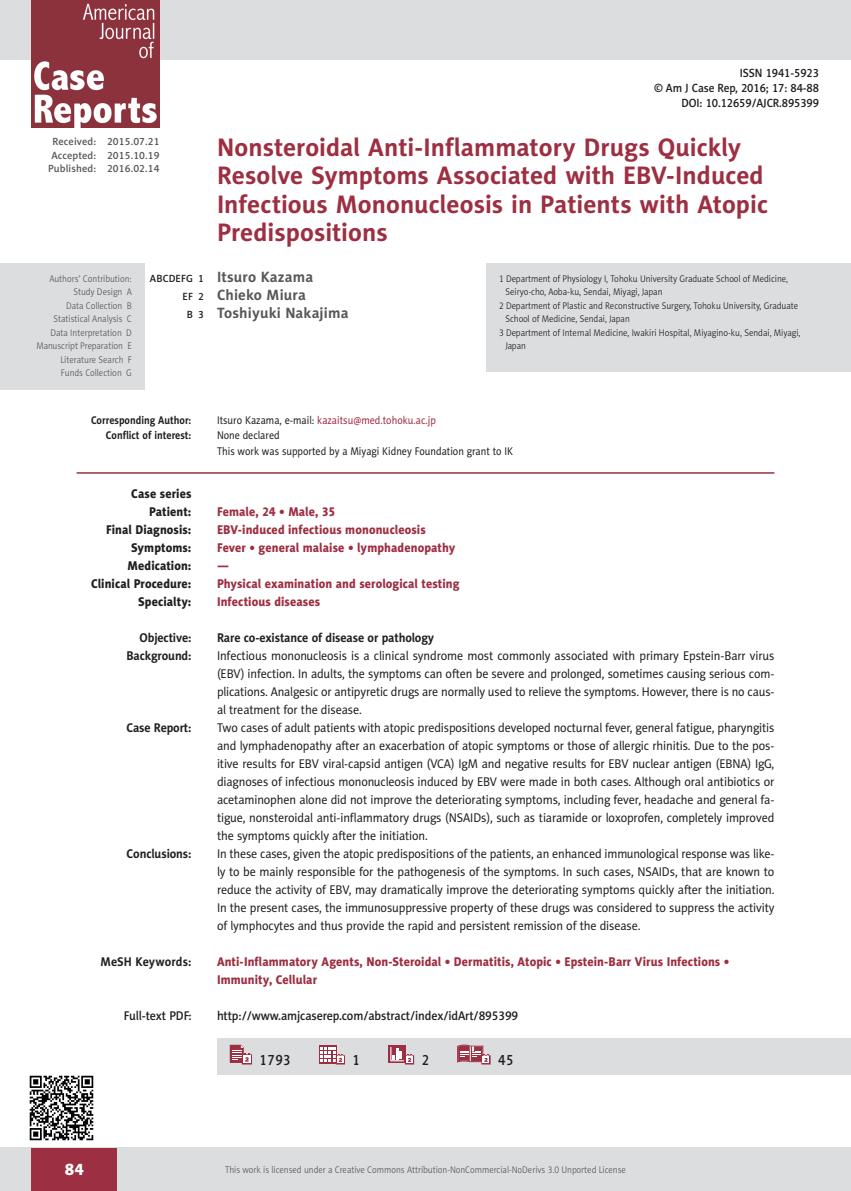
<style>
.page{position:relative;width:851px;height:1191px;background:#fff}
.page>*{position:absolute;margin:0;border:0;box-sizing:border-box;transform-origin:0 0}
.AJCR_Tytul{font:700 25.5px/28.5px "Naomi Sans EFN";color:#9d2f42}
.t1{font:16.5px "Naomi Sans EFN Heavy";color:#fff}
.AJCR_Autorzy{font:700 15px "Naomi Sans EFN";letter-spacing:.01em;color:#57585a}
.AJCR_dane{font:15px "Naomi Sans EFN Medium";letter-spacing:.03em;color:#231f20;scale:.9 1}
.AJCR_Summary_body{font:12.75px/18px "Naomi Sans EFN";letter-spacing:-.01em;color:#231f20;text-align:justify;scale:.95 1}
.AJCR_keywords{font:12.75px/18px "Naomi Sans EFN Heavy";letter-spacing:.005em;color:#9d2f42;scale:.95 1}
.AJCR_keywords-2{font:12.75px "Naomi Sans EFN Heavy";letter-spacing:.005em;color:#231f20;scale:.95 1}
.AJCR_Summary_body-2{font:700 12.75px "Naomi Sans EFN";letter-spacing:-.01em;color:#231f20;scale:.95 1}
.AJCR_full_text_pdf{font:12.75px "Naomi Sans EFN Medium";letter-spacing:-.01em;color:#231f20;scale:.95 1}
.AJCR_keywords-3{font:700 12.75px "Naomi Sans EFN";letter-spacing:.005em;color:#231f20;scale:.95 1}
.AJCR_full_text_pdf-2{font:12px "Naomi Sans EFN Medium";letter-spacing:-.01em;color:#231f20;scale:.95 1}
.AJCR_Adres{font:11.25px "Naomi Sans EFN";color:#231f20;scale:.9 1}
.AJCR_Adres-2{font:11.25px "Naomi Sans EFN";color:#9d2f42;scale:.9 1}
.AJCR_Adres-3{font:700 11.25px "Naomi Sans EFN";color:#231f20;scale:.9 1}
.t2{font:10.5px "Naomi Sans EFN Medium";letter-spacing:.01em;color:#57585a}
.AJCR_Afiliacja{font:9.75px/13.5px "Naomi Sans EFN Light";color:#231f20;scale:.9 1}
.t3{font:9.75px "Naomi Sans EFN Light";color:#57585a;scale:.9 1}
.s1{font-family:"Naomi Sans EFN Medium";font-weight:400;font-size:10.5px;color:#231f20}
.s2{color:#231f20}
</style>
<div class="page">
<div style="left:217px;top:1038px;width:633px;height:36px;background:#dcdddf"></div>
<svg style="left:230px;top:1044px;width:22px;height:20px"></svg>
<div style="left:319px;top:1045px;width:17px;height:18px;background:#9d2f42"></div>
<svg style="left:320px;top:1046px;width:25px;height:18px"></svg>
<div style="left:388px;top:1045px;width:18px;height:18px;background:#9d2f42"></div>
<svg style="left:390px;top:1047px;width:24px;height:17px"></svg>
<svg style="left:457px;top:1044px;width:33px;height:20px"></svg>
<hr style="left:77px;top:472px;width:697px;height:2px;background:#9d2f42">
<div style="left:0;top:264px;width:145px;height:126px;background:#dcdddf"></div>
<div style="left:486px;top:264px;width:364px;height:108px;background:#dcdddf"></div>
<img style="left:29px;top:1075px;width:65px;height:66px">
<hr style="left:850px;top:0;width:1px;height:60px;background:#dcdddf">
<div style="left:0;top:1148px;width:850px;height:43px;background:#dcdddf"></div>
<div style="left:32px;top:1147px;width:85px;height:43px;background:#9d2f42"></div>
<div style="left:0;top:0;width:850px;height:60px;background:#dcdddf"></div>
<img style="left:32px;top:0;width:127px;height:127px">
<p class="AJCR_full_text_pdf-2" style="left:739px;top:66px;width:85px">ISSN 1941-5923</p>
<p class="AJCR_full_text_pdf-2" style="left:654px;top:81px;width:175px">© Am J Case Rep, 2016; 17: 84-88</p>
<p class="AJCR_full_text_pdf-2" style="left:681px;top:96px;width:146px">DOI: 10.12659/AJCR.895399</p>
<p class="AJCR_Tytul" style="left:217px;top:133px;width:552px">Nonsteroidal Anti-Inflammatory Drugs Quickly Resolve Symptoms Associated with EBV-Induced Infectious Mononucleosis in Patients with Atopic Predispositions</p>
<p class="AJCR_Autorzy" style="left:150px;top:268px;width:165px"><span class="s1">ABCDEFG 1</span> Itsuro Kazama</p>
<p class="AJCR_Autorzy" style="left:182px;top:286px;width:125px"><span class="s1">EF 2</span> Chieko Miura</p>
<p class="AJCR_Autorzy" style="left:187px;top:304px;width:163px"><span class="s1">B 3</span> Toshiyuki Nakajima</p>
<p class="t2" style="left:52px;top:136px;width:109px">Received: 2015.07.21</p>
<p class="t2" style="left:51px;top:149px;width:110px">Accepted: 2015.10.19</p>
<p class="t2" style="left:48px;top:163px;width:113px">Published: 2016.02.14</p>
<p class="t3" style="left:49px;top:273px;width:93px">Authors’ Contribution:</p>
<p class="t3" style="left:74px;top:286px;width:66px">Study Design A</p>
<p class="t3" style="left:66px;top:300px;width:74px">Data Collection B</p>
<p class="t3" style="left:53px;top:313px;width:89px">Statistical Analysis C</p>
<p class="t3" style="left:51px;top:327px;width:92px">Data Interpretation D</p>
<p class="t3" style="left:36px;top:340px;width:107px">Manuscript Preparation E</p>
<p class="t3" style="left:60px;top:354px;width:81px">Literature Search F</p>
<p class="t3" style="left:61px;top:367px;width:80px">Funds Collection G</p>
<p class="AJCR_Afiliacja" style="left:505px;top:272px;width:315px;text-indent:-6px">1 Department of Physiology I, Tohoku University Graduate School of Medicine,<br>Seiryo-cho, Aoba-ku, Sendai, Miyagi, Japan</p>
<p class="AJCR_Afiliacja" style="left:505px;top:299px;width:327px;text-indent:-6px">2 Department of Plastic and Reconstructive Surgery, Tohoku University, Graduate<br>School of Medicine, Sendai, Japan</p>
<p class="AJCR_Afiliacja" style="left:505px;top:326px;width:329px;text-indent:-6px">3 Department of Internal Medicine, Iwakiri Hospital, Miyagino-ku, Sendai, Miyagi,<br>Japan</p>
<p class="AJCR_Adres-3" style="left:91px;top:413px;width:113px">Corresponding Author:</p>
<p class="AJCR_Adres-2" style="left:217px;top:413px;width:245px"><span class="s2">Itsuro Kazama, e-mail:</span> kazaitsu@med.tohoku.ac.jp</p>
<p class="AJCR_Adres-3" style="left:106px;top:429px;width:97px">Conflict of interest:</p>
<p class="AJCR_Adres" style="left:217px;top:429px;width:71px">None declared</p>
<p class="AJCR_Adres" style="left:217px;top:445px;width:330px">This work was supported by a Miyagi Kidney Foundation grant to IK</p>
<p class="AJCR_keywords-2" style="left:131px;top:486px;width:65px">Case series</p>
<p class="AJCR_keywords-2" style="left:149px;top:504px;width:46px">Patient:</p>
<p class="AJCR_keywords" style="left:217px;top:502px;width:126px">Female, 24 • Male, 35</p>
<p class="AJCR_keywords-2" style="left:106px;top:522px;width:91px">Final Diagnosis:</p>
<p class="AJCR_keywords" style="left:217px;top:520px;width:221px">EBV-induced infectious mononucleosis</p>
<p class="AJCR_keywords-2" style="left:131px;top:540px;width:65px">Symptoms:</p>
<p class="AJCR_keywords" style="left:217px;top:538px;width:252px">Fever • general malaise • lymphadenopathy</p>
<p class="AJCR_keywords-2" style="left:128px;top:558px;width:69px">Medication:</p>
<p class="AJCR_keywords" style="left:217px;top:556px;width:14px">—</p>
<p class="AJCR_keywords-2" style="left:91px;top:576px;width:107px">Clinical Procedure:</p>
<p class="AJCR_keywords" style="left:217px;top:574px;width:256px">Physical examination and serological testing</p>
<p class="AJCR_keywords-2" style="left:138px;top:594px;width:58px">Specialty:</p>
<p class="AJCR_keywords" style="left:217px;top:592px;width:110px">Infectious diseases</p>
<p class="AJCR_Summary_body-2" style="left:139px;top:630px;width:56px">Objective:</p>
<p class="AJCR_Summary_body-2" style="left:217px;top:630px;width:230px">Rare co-existance of disease or pathology</p>
<p class="AJCR_Summary_body-2" style="left:126px;top:648px;width:70px">Background:</p>
<p class="AJCR_Summary_body" style="left:217px;top:647px;width:588px">Infectious mononucleosis is a clinical syndrome most commonly associated with primary Epstein-Barr virus (EBV) infection. In adults, the symptoms can often be severe and prolonged, sometimes causing serious com&shy;plications. Analgesic or antipyretic drugs are normally used to relieve the symptoms. However, there is no caus&shy;al treatment for the disease.</p>
<p class="AJCR_Summary_body-2" style="left:126px;top:720px;width:70px">Case Report:</p>
<p class="AJCR_Summary_body" style="left:217px;top:719px;width:588px">Two cases of adult patients with atopic predispositions developed nocturnal fever, general fatigue, pharyngitis and lymphadenopathy after an exacerbation of atopic symptoms or those of allergic rhinitis. Due to the pos&shy;itive results for EBV viral-capsid antigen (VCA) IgM and negative results for EBV nuclear antigen (EBNA) IgG, diagnoses of infectious mononucleosis induced by EBV were made in both cases. Although oral antibiotics or acetaminophen alone did not improve the deteriorating symptoms, including fever, headache and general fa&shy;tigue, nonsteroidal anti-inflammatory drugs (NSAIDs), such as tiaramide or loxoprofen, completely improved the symptoms quickly after the initiation.</p>
<p class="AJCR_Summary_body-2" style="left:127px;top:846px;width:70px">Conclusions:</p>
<p class="AJCR_Summary_body" style="left:217px;top:845px;width:588px">In these cases, given the atopic predispositions of the patients, an enhanced immunological response was like&shy;ly to be mainly responsible for the pathogenesis of the symptoms. In such cases, NSAIDs, that are known to reduce the activity of EBV, may dramatically improve the deteriorating symptoms quickly after the initiation.<br>In the present cases, the immunosuppressive property of these drugs was considered to suppress the activity of lymphocytes and thus provide the rapid and persistent remission of the disease.</p>
<p class="AJCR_keywords-3" style="left:100px;top:954px;width:97px">MeSH Keywords:</p>
<p class="AJCR_keywords" style="left:217px;top:952px;width:541px">Anti-Inflammatory Agents, Non-Steroidal • Dermatitis, Atopic • Epstein-Barr Virus Infections •<br>Immunity, Cellular</p>
<p class="AJCR_full_text_pdf" style="left:124px;top:1008px;width:73px">Full-text PDF:</p>
<p class="AJCR_full_text_pdf" style="left:217px;top:1008px;width:318px">http://www.amjcaserep.com/abstract/index/idArt/895399</p>
<p class="AJCR_dane" style="left:259px;top:1050px;width:36px">1793</p>
<p class="AJCR_dane" style="left:352px;top:1050px;width:10px">1</p>
<p class="AJCR_dane" style="left:421px;top:1050px;width:10px">2</p>
<p class="AJCR_dane" style="left:498px;top:1050px;width:19px">45</p>
<p class="t1" style="left:65px;top:1159px;width:21px">84</p>
<p class="t3" style="left:225px;top:1164px;width:447px">This work is licensed under a Creative Commons Attribution-NonCommercial-NoDerivs 3.0 Unported License</p>
</div>
